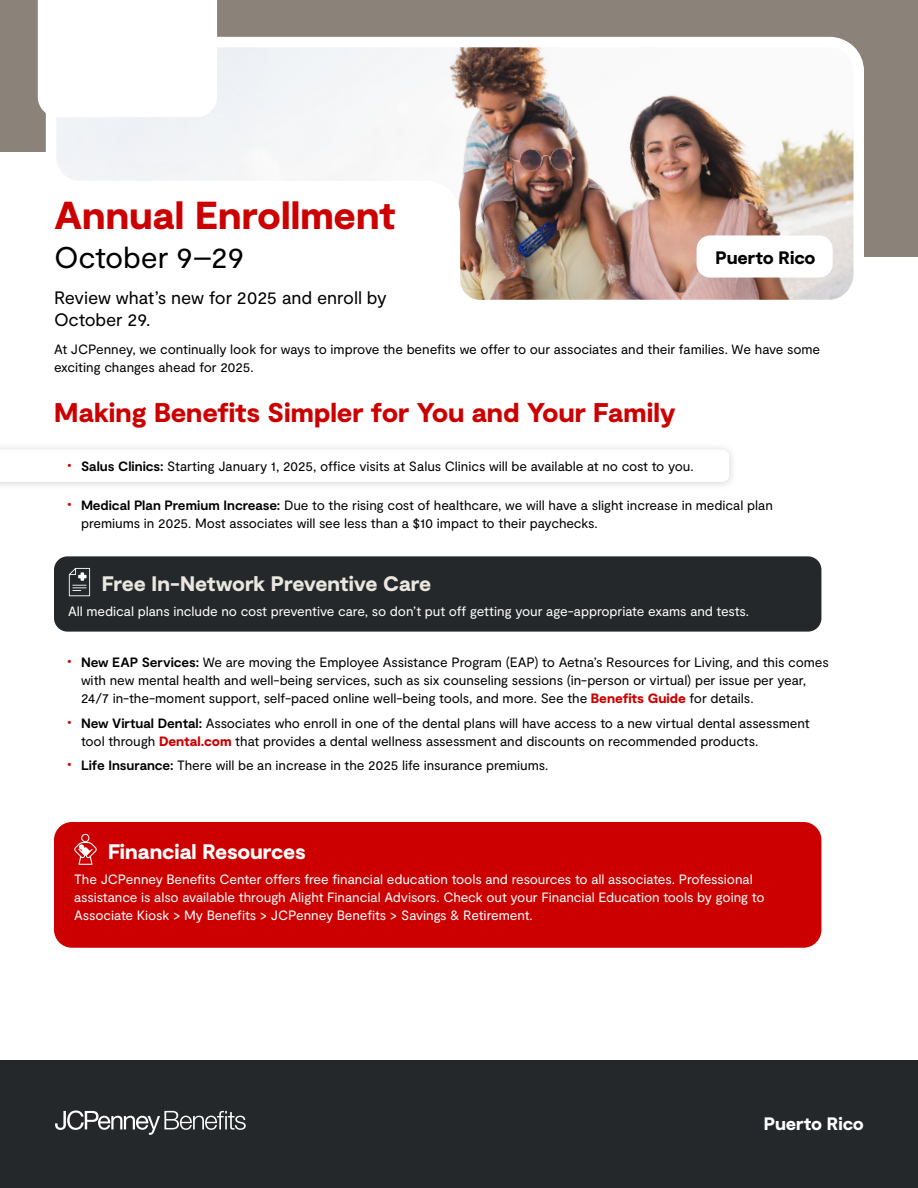
<style>
.page{position:relative;width:918px;height:1188px;background:#fff}
.page>*{position:absolute;margin:0;border:0;box-sizing:border-box;transform-origin:0 0}
.t1{font:900 39px "Moderat";color:#c00}
.t2{font:30px "Moderat";letter-spacing:-.01em;color:#000}
.t3{font:900 27px "Moderat";letter-spacing:-.005em;color:#c00}
.t4{font:900 21px "Moderat";letter-spacing:-.015em;color:#eae6e0}
.t5{font:900 21px "Moderat";letter-spacing:-.005em;color:#fff}
.t6{font:18px/22.5px "Moderat";letter-spacing:-.01em;color:#000}
.t7{font:900 18px "Moderat";letter-spacing:-.005em;color:#000}
.t8{font:900 18px "Moderat";letter-spacing:-.005em;color:#fff}
.t9{font:13.5px/18px "Moderat";letter-spacing:-.005em;color:#000}
.t10{font:13.5px/18px "Moderat";letter-spacing:-.01em;color:#fff}
.s1{font-weight:900;font-size:18px;color:#c00}
.s2{font-weight:700}
.s3{font-weight:900;color:#c00}
</style>
<div class="page">
<div style="left:0;top:0;width:918px;height:151px;background:#8b827a"></div>
<div style="left:0;top:1061px;width:918px;height:127px;background:#24282a"></div>
<div style="left:501px;top:139px;width:417px;height:117px;background:#8b827a"></div>
<div style="left:0;top:441px;width:737px;height:49px;background:#000;opacity:.17"></div>
<svg style="left:0;top:450px;width:729px;height:32px"></svg>
<div style="left:38px;top:0;width:179px;height:108px;background:#fff"></div>
<div style="left:54px;top:822px;width:767px;height:126px;background:#c00;border-radius:18px"></div>
<svg style="left:74px;top:834px;width:23px;height:31px"></svg>
<div style="left:54px;top:556px;width:767px;height:76px;background:#24282a;border-radius:14px"></div>
<svg style="left:69px;top:568px;width:21px;height:28px"></svg>
<img style="left:41px;top:32px;width:828px;height:268px">
<svg style="left:55px;top:1111px;width:191px;height:24px"></svg>
<h1 class="t1" style="left:54px;top:193px;width:343px">Annual Enrollment</h1>
<h2 class="t2" style="left:54px;top:240px;width:191px">October 9–29</h2>
<h3 class="t6" style="left:54px;top:287px;width:334px">Review what’s new for 2025 and enroll by<br>October 29.</h3>
<p class="t9" style="left:54px;top:340px;width:768px">At JCPenney, we continually look for ways to improve the benefits we offer to our associates and their families. We have some exciting changes ahead for 2025.</p>
<h3 class="t3" style="left:54px;top:397px;width:623px">Making Benefits Simpler for You and Your Family</h3>
<p class="t9" style="left:68px;top:458px;width:628px"><span class="s1">•</span> <span class="s2">Salus Clinics:</span> Starting January 1, 2025, office visits at Salus Clinics will be available at no cost to you.</p>
<p class="t9" style="left:81px;top:496px;width:693px;text-indent:-14px"><span class="s1">•</span> <span class="s2">Medical Plan Premium Increase:</span> Due to the rising cost of healthcare, we will have a slight increase in medical plan premiums in 2025. Most associates will see less than a $10 impact to their paychecks.</p>
<h3 class="t7" style="left:716px;top:247px;width:102px">Puerto Rico</h3>
<h3 class="t4" style="left:102px;top:571px;width:331px">Free In-Network Preventive Care</h3>
<p class="t10" style="left:68px;top:602px;width:683px">All medical plans include no cost preventive care, so don’t put off getting your age-appropriate exams and tests.</p>
<p class="t9" style="left:81px;top:654px;width:749px;text-indent:-14px"><span class="s1">•</span> <span class="s2">New EAP Services:</span> We are moving the Employee Assistance Program (EAP) to Aetna’s Resources for Living, and this comes with new mental health and well-being services, such as six counseling sessions (in-person or virtual) per issue per year,<br>24/7 in-the-moment support, self-paced online well-being tools, and more. See the <span class="s3">Benefits Guide</span> for details.</p>
<p class="t9" style="left:81px;top:714px;width:730px;text-indent:-14px"><span class="s1">•</span> <span class="s2">New Virtual Dental:</span> Associates who enroll in one of the dental plans will have access to a new virtual dental assessment tool through <span class="s3">Dental.com</span> that provides a dental wellness assessment and discounts on recommended products.</p>
<p class="t9" style="left:68px;top:757px;width:483px"><span class="s1">•</span> <span class="s2">Life Insurance:</span> There will be an increase in the 2025 life insurance premiums.</p>
<h3 class="t5" style="left:108px;top:839px;width:199px">Financial Resources</h3>
<p class="t10" style="left:74px;top:870px;width:692px">The JCPenney Benefits Center offers free financial education tools and resources to all associates. Professional assistance is also available through Alight Financial Advisors. Check out your Financial Education tools by going to<br>Associate Kiosk &gt; My Benefits &gt; JCPenney Benefits &gt; Savings &amp; Retirement.</p>
<h3 class="t8" style="left:764px;top:1113px;width:102px">Puerto Rico</h3>
</div>
